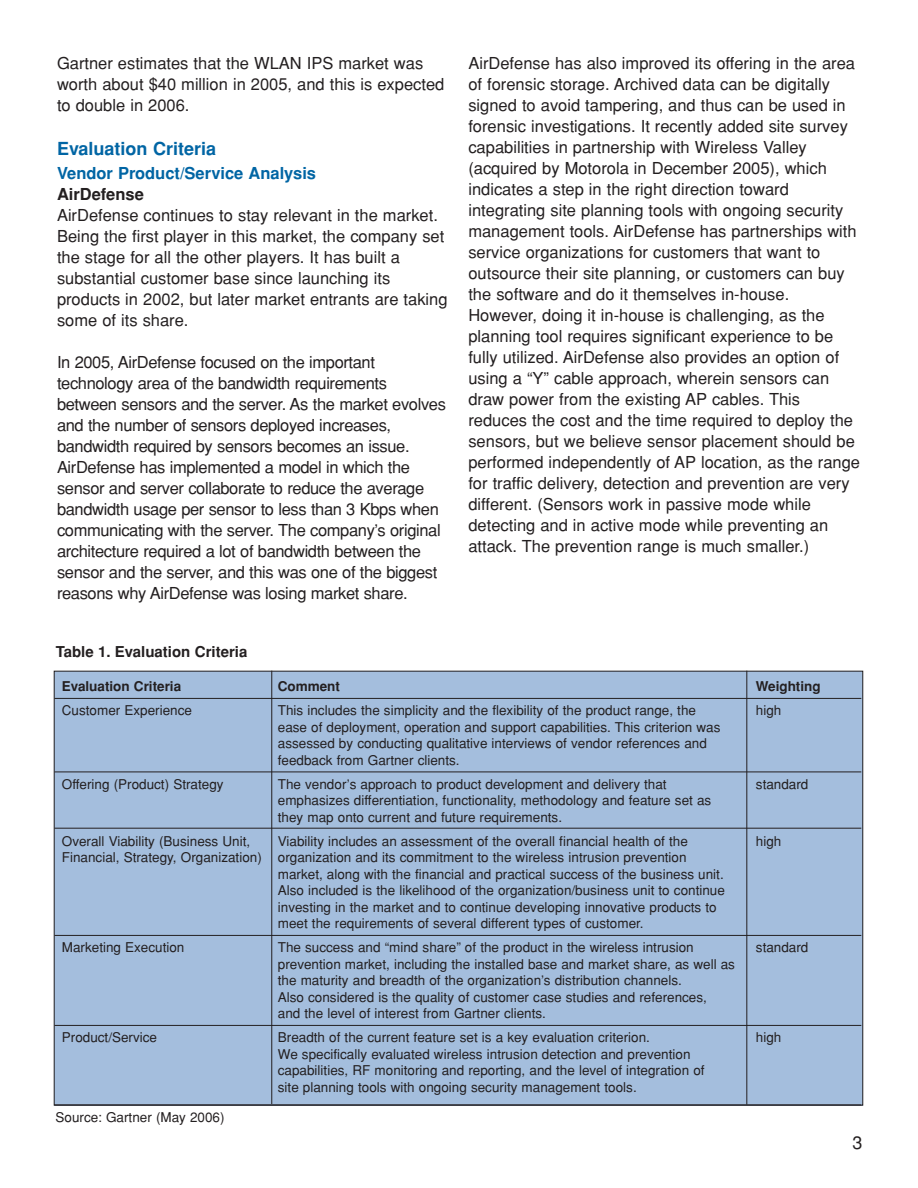
<style>
.page{position:relative;width:918px;height:1188px;background:#fff}
.page>*{position:absolute;margin:0;border:0;box-sizing:border-box;transform-origin:0 0}
.t1{font:700 18px "Helvetica";color:#0065a4}
.t2{font:18px "Helvetica";color:#231f20}
.t3{font:16.5px/21px "Helvetica";color:#231f20}
.t4{font:16.5px/21px "Helvetica";letter-spacing:-.02em;color:#231f20}
.t5{font:700 16.5px "Helvetica";color:#0065a4}
.t6{font:700 16.5px "Helvetica";color:#231f20}
.t7{font:700 15px "Helvetica";color:#231f20}
.t8{font:13.5px/16.5px "Helvetica";color:#231f20}
.t9{font:700 13.5px "Helvetica";color:#231f20}
</style>
<div class="page">
<div style="left:54px;top:671px;width:809px;height:434px;background:#a4bedd"></div>
<hr style="left:747px;top:671px;width:1px;height:434px;background:#231f20">
<hr style="left:272px;top:671px;width:1px;height:433px;background:#231f20">
<hr style="left:54px;top:698px;width:807px;height:1px;background:#231f20">
<hr style="left:54px;top:772px;width:807px;height:1px;background:#231f20">
<hr style="left:54px;top:828px;width:807px;height:1px;background:#231f20">
<hr style="left:54px;top:935px;width:807px;height:1px;background:#231f20">
<hr style="left:54px;top:1025px;width:807px;height:1px;background:#231f20">
<hr style="left:54px;top:1105px;width:807px;height:1px;background:#231f20">
<p class="t3" style="left:57px;top:54px;width:389px">Gartner estimates that the WLAN IPS market was worth about $40 million in 2005, and this is expected to double in 2006.</p>
<h1 class="t1" style="left:57px;top:142px;width:161px">Evaluation Criteria</h1>
<p class="t5" style="left:57px;top:167px;width:261px">Vendor Product/Service Analysis</p>
<p class="t6" style="left:57px;top:188px;width:88px">AirDefense</p>
<p class="t3" style="left:57px;top:206px;width:392px">AirDefense continues to stay relevant in the market.<br>Being the first player in this market, the company set the stage for all the other players. It has built a substantial customer base since launching its products in 2002, but later market entrants are taking some of its share.</p>
<p class="t4" style="left:57px;top:353px;width:390px">In 2005, AirDefense focused on the important technology area of the bandwidth requirements between sensors and the server. As the market evolves and the number of sensors deployed increases, bandwidth required by sensors becomes an issue.<br>AirDefense has implemented a model in which the sensor and server collaborate to reduce the average bandwidth usage per sensor to less than 3 Kbps when communicating with the server. The company’s original architecture required a lot of bandwidth between the sensor and the server, and this was one of the biggest reasons why AirDefense was losing market share.</p>
<p class="t7" style="left:56px;top:646px;width:193px">Table 1. Evaluation Criteria</p>
<p class="t3" style="left:468px;top:54px;width:393px">AirDefense has also improved its offering in the area of forensic storage. Archived data can be digitally signed to avoid tampering, and thus can be used in forensic investigations. It recently added site survey capabilities in partnership with Wireless Valley (acquired by Motorola in December 2005), which indicates a step in the right direction toward integrating site planning tools with ongoing security management tools. AirDefense has partnerships with service organizations for customers that want to outsource their site planning, or customers can buy the software and do it themselves in-house.<br>However, doing it in-house is challenging, as the planning tool requires significant experience to be fully utilized. AirDefense also provides an option of using a “Y” cable approach, wherein sensors can draw power from the existing AP cables. This reduces the cost and the time required to deploy the sensors, but we believe sensor placement should be performed independently of AP location, as the range for traffic delivery, detection and prevention are very different. (Sensors work in passive mode while detecting and in active mode while preventing an attack. The prevention range is much smaller.)</p>
<p class="t9" style="left:62px;top:682px;width:121px">Evaluation Criteria</p>
<p class="t9" style="left:278px;top:682px;width:64px">Comment</p>
<p class="t9" style="left:756px;top:682px;width:66px">Weighting</p>
<p class="t8" style="left:62px;top:704px;width:132px">Customer Experience</p>
<p class="t8" style="left:278px;top:704px;width:420px">This includes the simplicity and the flexibility of the product range, the</p>
<p class="t8" style="left:756px;top:704px;width:27px">high</p>
<p class="t8" style="left:278px;top:720px;width:444px">ease of deployment, operation and support capabilities. This criterion was assessed by conducting qualitative interviews of vendor references and feedback from Gartner clients.</p>
<p class="t8" style="left:62px;top:777px;width:163px">Offering (Product) Strategy</p>
<p class="t8" style="left:278px;top:777px;width:390px">The vendor’s approach to product development and delivery that</p>
<p class="t8" style="left:756px;top:777px;width:54px">standard</p>
<p class="t8" style="left:278px;top:794px;width:435px">emphasizes differentiation, functionality, methodology and feature set as they map onto current and future requirements.</p>
<p class="t8" style="left:62px;top:834px;width:190px">Overall Viability (Business Unit,</p>
<p class="t8" style="left:278px;top:834px;width:412px">Viability includes an assessment of the overall financial health of the</p>
<p class="t8" style="left:756px;top:834px;width:27px">high</p>
<p class="t8" style="left:278px;top:851px;width:449px;text-indent:-216px">Financial, Strategy, Organization) organization and its commitment to the wireless intrusion prevention market, along with the financial and practical success of the business unit.<br>Also included is the likelihood of the organization/business unit to continue investing in the market and to continue developing innovative products to meet the requirements of several different types of customer.</p>
<p class="t8" style="left:62px;top:941px;width:124px">Marketing Execution</p>
<p class="t8" style="left:278px;top:941px;width:417px">The success and “mind share” of the product in the wireless intrusion</p>
<p class="t8" style="left:756px;top:941px;width:54px">standard</p>
<p class="t8" style="left:278px;top:957px;width:459px">prevention market, including the installed base and market share, as well as the maturity and breadth of the organization’s distribution channels.<br>Also considered is the quality of customer case studies and references,<br>and the level of interest from Gartner clients.</p>
<p class="t8" style="left:62px;top:1031px;width:97px">Product/Service</p>
<p class="t8" style="left:278px;top:1031px;width:374px">Breadth of the current feature set is a key evaluation criterion.</p>
<p class="t8" style="left:756px;top:1031px;width:27px">high</p>
<p class="t8" style="left:278px;top:1047px;width:428px">We specifically evaluated wireless intrusion detection and prevention capabilities, RF monitoring and reporting, and the level of integration of site planning tools with ongoing security management tools.</p>
<p class="t8" style="left:56px;top:1110px;width:171px">Source: Gartner (May 2006)</p>
<h1 class="t2" style="left:852px;top:1136px;width:12px">3</h1>
</div>
